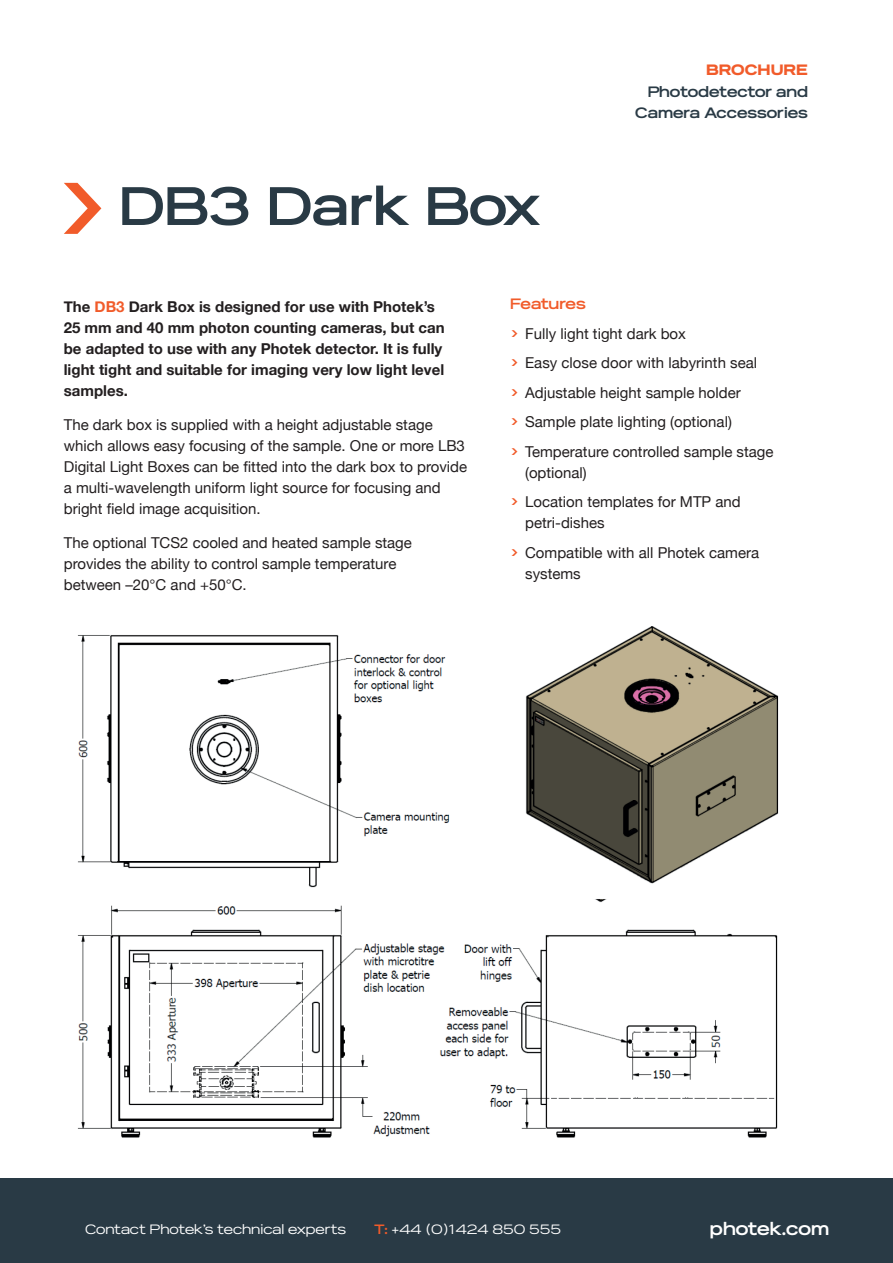
<style>
.page{position:relative;width:893px;height:1263px;background:#fff}
.page>*{position:absolute;margin:0;border:0;box-sizing:border-box;transform-origin:0 0}
.t1{font:700 54px "Reservation Wide";color:#293a45}
.t2{font:700 18px "Reservation Wide";color:#fff}
.t3{font:15px/29.5px "Helvetica Neue";color:#231f20}
.t4{font:700 15px/21px "Helvetica Neue";color:#231f20}
.t5{font:700 15px/21px "Reservation Wide";color:#293a45;text-align:right}
.t6{font:700 15px "Reservation Wide";letter-spacing:-.02em;color:#f15b2a}
.t7{font:900 15px "Reservation Wide";color:#f15b2a}
.t8{font:13.5px "Reservation Wide";color:#fff}
.s1{color:#f15b2a}
.s2{font-family:"Poppins";font-weight:500;color:#f15b2a}
.s3{font-weight:700;color:#f15b2a}
</style>
<div class="page">
<div style="left:0;top:1178px;width:893px;height:85px;background:#293a45"></div>
<img style="left:77px;top:626px;width:702px;height:512px">
<svg style="left:64px;top:183px;width:37px;height:51px"></svg>
<p class="t7" style="left:706px;top:61px;width:103px">BROCHURE</p>
<h1 class="t1" style="left:119px;top:173px;width:423px">DB3 Dark Box</h1>
<p class="t5" style="left:635px;top:81px;width:174px">Photodetector and<br>Camera Accessories</p>
<p class="t4" style="left:64px;top:297px;width:382px">The <span class="s1">DB3</span> Dark Box is designed for use with Photek’s 25 mm and 40 mm photon counting cameras, but can be adapted to use with any Photek detector. It is fully light tight and suitable for imaging very low light level samples.</p>
<p class="t3" style="left:64px;top:415px;width:405px;line-height:21px">The dark box is supplied with a height adjustable stage which allows easy focusing of the sample. One or more LB3<br>Digital Light Boxes can be fitted into the dark box to provide a multi-wavelength uniform light source for focusing and bright field image acquisition.</p>
<p class="t3" style="left:64px;top:533px;width:350px;line-height:21px">The optional TCS2 cooled and heated sample stage provides the ability to control sample temperature between –20°C and +50°C.</p>
<p class="t6" style="left:510px;top:295px;width:77px">Features</p>
<p class="t3" style="left:510px;top:320px;width:265px"><span class="s2">&gt;</span> Fully light tight dark box<br><span class="s2">&gt;</span> Easy close door with labyrinth seal<br><span class="s2">&gt;</span> Adjustable height sample holder<br><span class="s2">&gt;</span> Sample plate lighting (optional)<br><span class="s2">&gt;</span> Temperature controlled sample stage</p>
<p class="t3" style="left:510px;top:459px;width:232px;text-indent:15px">(optional)<br><span class="s2">&gt;</span> Location templates for MTP and</p>
<p class="t3" style="left:510px;top:509px;width:250px;text-indent:15px">petri-dishes<br><span class="s2">&gt;</span> Compatible with all Photek camera</p>
<p class="t3" style="left:525px;top:560px;width:57px">systems</p>
<p class="t8" style="left:85px;top:1221px;width:263px">Contact Photek’s technical experts</p>
<p class="t8" style="left:374px;top:1221px;width:188px"><span class="s3">T:</span> +44 (0)1424 850 555</p>
<p class="t2" style="left:710px;top:1217px;width:121px">photek.com</p>
</div>
